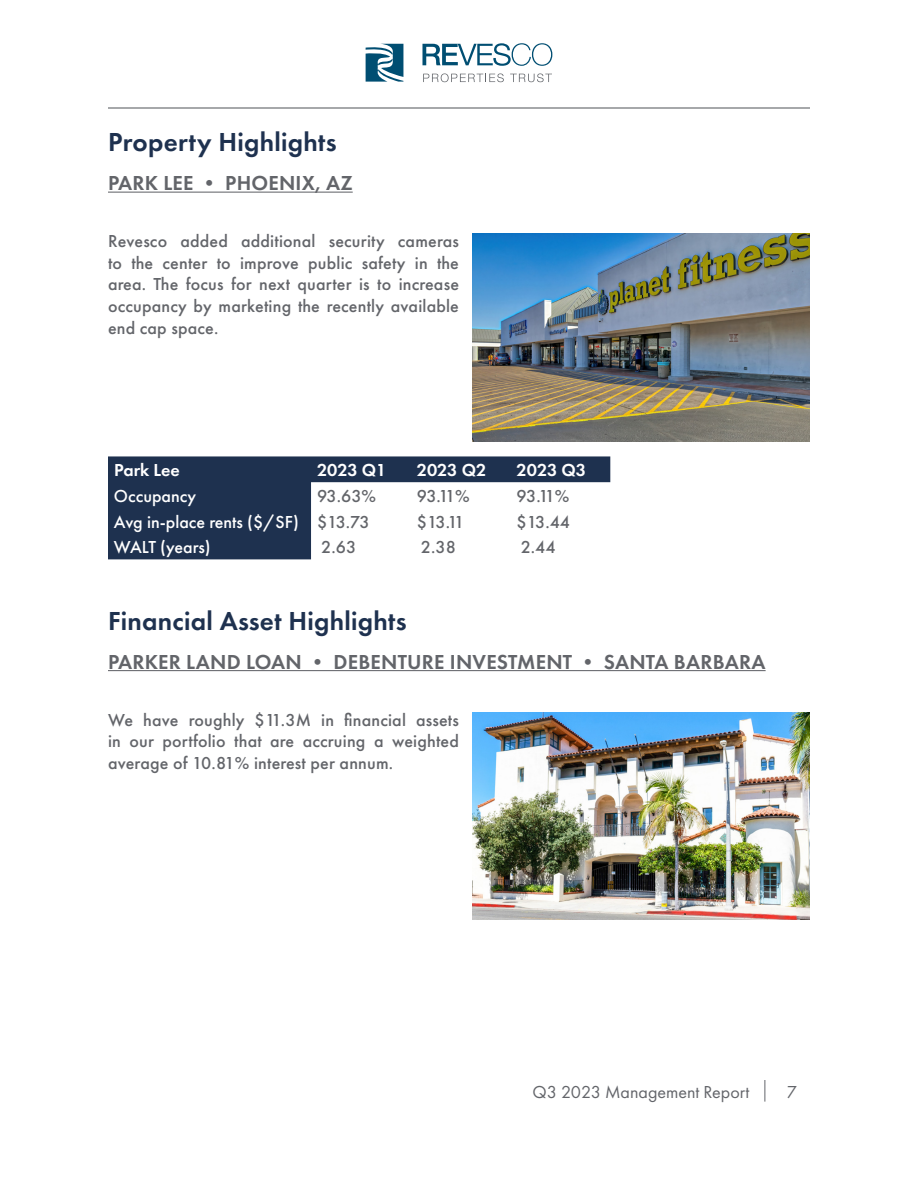
<style>
.page{position:relative;width:918px;height:1188px;background:#fff}
.page>*{position:absolute;margin:0;border:0;box-sizing:border-box;transform-origin:0 0}
.t1{font:600 27px "Futura PT";letter-spacing:.01em;color:#1e314f}
.t2{font:600 21px "Futura PT";letter-spacing:.01em;color:#63656a}
.t3{font:500 18px/21.6px "Futura PT";letter-spacing:.01em;color:#63656a;text-align:justify}
.t4{font:500 18px "Futura PT";color:#fff}
.t5{font:600 18px "Futura PT";color:#fff}
.t6{font:18px "Futura PT";color:#63656a}
.s1{color:#63656a}
</style>
<div class="page">
<hr style="left:108px;top:107px;width:702px;height:2px;background:#63656a">
<svg style="left:765px;top:1080px;width:1px;height:22px"></svg>
<svg style="left:422px;top:43px;width:130px;height:23px"></svg>
<svg style="left:366px;top:44px;width:37px;height:38px"></svg>
<svg style="left:423px;top:73px;width:81px;height:9px"></svg>
<svg style="left:510px;top:73px;width:42px;height:9px"></svg>
<hr style="left:108px;top:192px;width:245px;height:1px;background:#63656a">
<img style="left:472px;top:234px;width:338px;height:207px">
<svg style="left:108px;top:456px;width:502px;height:103px;fill:#1e314f"></svg>
<hr style="left:108px;top:670px;width:658px;height:1px;background:#63656a">
<img style="left:472px;top:712px;width:338px;height:208px">
<h1 class="t1" style="left:108px;top:125px;width:230px">Property Highlights</h1>
<p class="t2" style="left:108px;top:170px;width:246px">PARK LEE • PHOENIX, AZ</p>
<p class="t3" style="left:108px;top:230px;width:353px">Revesco added additional security cameras to the center to improve public safety in the area. The focus for next quarter is to increase occupancy by marketing the recently available end cap space.</p>
<p class="t5" style="left:114px;top:459px;width:68px">Park Lee</p>
<p class="t5" style="left:317px;top:459px;width:71px">2023 Q1</p>
<p class="t5" style="left:417px;top:459px;width:71px">2023 Q2</p>
<p class="t5" style="left:517px;top:459px;width:71px">2023 Q3</p>
<p class="t4" style="left:114px;top:485px;width:84px">Occupancy</p>
<p class="t3" style="left:317px;top:485px;width:61px">93.63%</p>
<p class="t3" style="left:417px;top:485px;width:55px">93.11%</p>
<p class="t3" style="left:517px;top:485px;width:55px">93.11%</p>
<p class="t4" style="left:114px;top:511px;width:257px">Avg in-place rents ($/SF) <span class="s1">$13.73</span></p>
<p class="t3" style="left:417px;top:511px;width:49px">$13.11</p>
<p class="t3" style="left:517px;top:511px;width:55px">$13.44</p>
<p class="t4" style="left:114px;top:537px;width:98px">WALT (years)</p>
<p class="t3" style="left:321px;top:537px;width:36px">2.63</p>
<p class="t3" style="left:421px;top:537px;width:36px">2.38</p>
<p class="t3" style="left:521px;top:537px;width:36px">2.44</p>
<h1 class="t1" style="left:108px;top:604px;width:300px">Financial Asset Highlights</h1>
<p class="t2" style="left:108px;top:648px;width:659px">PARKER LAND LOAN • DEBENTURE INVESTMENT • SANTA BARBARA</p>
<p class="t3" style="left:108px;top:709px;width:353px">We have roughly $11.3M in financial assets in our portfolio that are accruing a weighted average of 10.81% interest per annum.</p>
<p class="t6" style="left:532px;top:1081px;width:218px">Q3 2023 Management Report</p>
<p class="t6" style="left:787px;top:1081px;width:12px">7</p>
</div>
